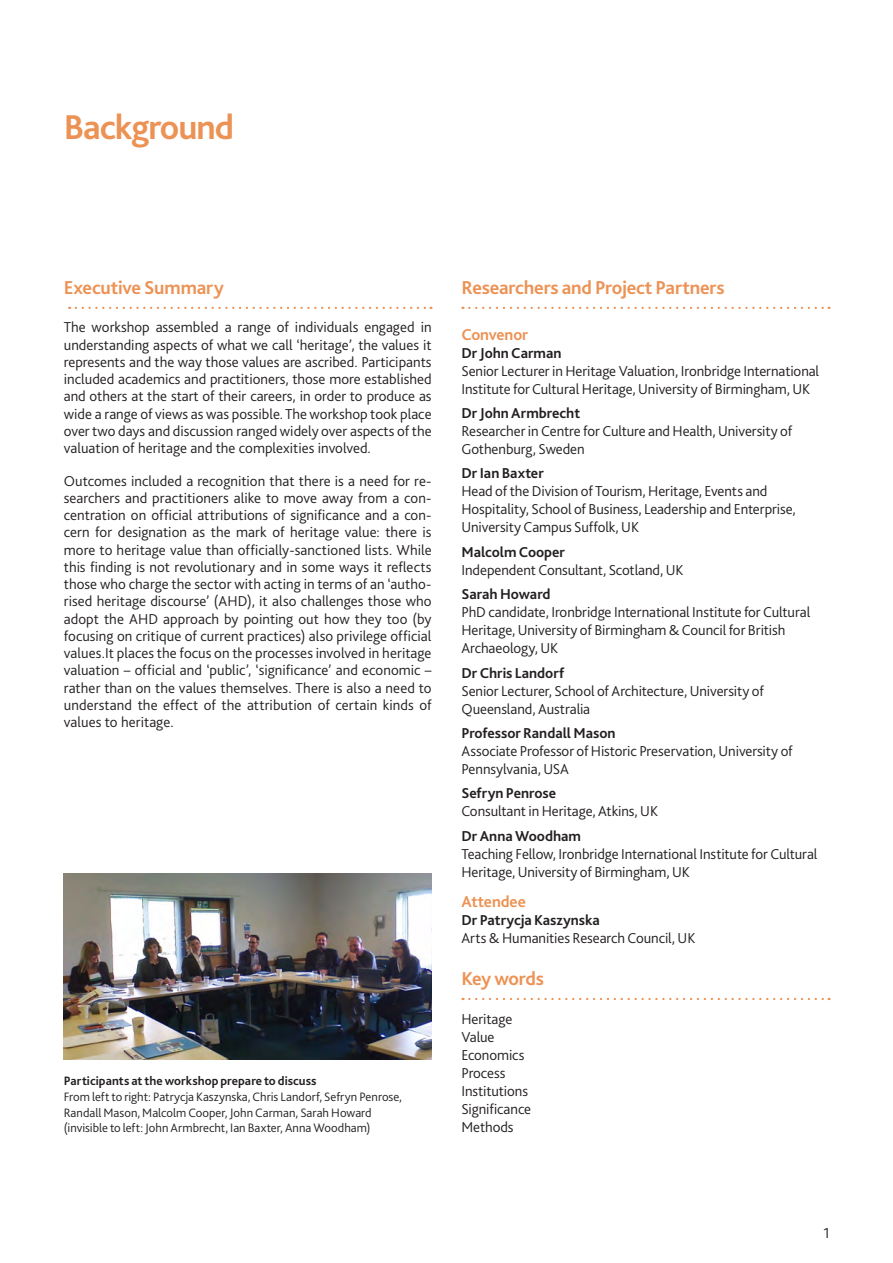
<style>
.page{position:relative;width:893px;height:1263px;background:#fff}
.page>*{position:absolute;margin:0;border:0;box-sizing:border-box;transform-origin:0 0}
.Heading{font:700 36px "Bliss 2";letter-spacing:-.03em;color:#ec9254}
.Subheading{font:700 19.5px "Bliss 2";letter-spacing:-.01em;color:#ec9254}
.Sub_sub_head{font:700 16.5px "Bliss 2";letter-spacing:-.005em;color:#ec9254}
.Copy{font:300 15px/18px "Bliss 2";letter-spacing:-.005em;color:#231f20}
.t1{font:300 12.75px/15.8px "Bliss 2";color:#231f20}
.t2{font:700 12.75px "Bliss 2";letter-spacing:.005em;color:#231f20}
.s1{font-weight:700}
</style>
<div class="page">
<svg style="left:76px;top:307px;width:355px;height:2px"></svg>
<svg style="left:469px;top:307px;width:361px;height:2px"></svg>
<svg style="left:469px;top:998px;width:361px;height:2px"></svg>
<img style="left:64px;top:874px;width:368px;height:185px">
<p class="Heading" style="left:64px;top:104px;width:172px">Background</p>
<p class="Subheading" style="left:64px;top:275px;width:162px">Executive Summary</p>
<p class="Copy" style="left:64px;top:318px;width:369px;line-height:17.2px;text-align:justify">The workshop assembled a range of individuals engaged in understanding aspects of what we call ‘heritage’, the values it represents and the way those values are ascribed. Participants included academics and practitioners, those more established and others at the start of their careers, in order to produce as wide a range of views as was possible. The workshop took place over two days and discussion ranged widely over aspects of the valuation of heritage and the complexities involved.</p>
<p class="Copy" style="left:64px;top:471px;width:369px;line-height:17.2px;text-align:justify">Outcomes included a recognition that there is a need for re&shy;searchers and practitioners alike to move away from a con&shy;centration on official attributions of significance and a con&shy;cern for designation as the mark of heritage value: there is more to heritage value than officially-sanctioned lists. While this finding is not revolutionary and in some ways it reflects those who charge the sector with acting in terms of an ‘autho&shy;rised heritage discourse’ (AHD), it also challenges those who adopt the AHD approach by pointing out how they too (by focusing on critique of current practices) also privilege official values.It places the focus on the processes involved in heritage valuation – official and ‘public’, ‘significance’ and economic – rather than on the values themselves. There is also a need to understand the effect of the attribution of certain kinds of values to heritage.</p>
<p class="t2" style="left:64px;top:1073px;width:254px">Participants at the workshop prepare to discuss</p>
<p class="t1" style="left:64px;top:1088px;width:340px">From left to right: Patrycja Kaszynska, Chris Landorf, Sefryn Penrose,<br>Randall Mason, Malcolm Cooper, John Carman, Sarah Howard (invisible to left: John Armbrecht, Ian Baxter, Anna Woodham)</p>
<p class="Subheading" style="left:461px;top:275px;width:265px">Researchers and Project Partners</p>
<p class="Sub_sub_head" style="left:461px;top:324px;width:68px">Convenor</p>
<p class="Copy" style="left:461px;top:343px;width:359px"><span class="s1">Dr John Carman<br></span>Senior Lecturer in Heritage Valuation, Ironbridge International<br>Institute for Cultural Heritage, University of Birmingham, UK</p>
<p class="Copy" style="left:461px;top:404px;width:332px"><span class="s1">Dr John Armbrecht<br></span>Researcher in Centre for Culture and Health, University of<br>Gothenburg, Sweden</p>
<p class="Copy" style="left:461px;top:464px;width:336px"><span class="s1">Dr Ian Baxter<br></span>Head of the Division of Tourism, Heritage, Events and Hospitality, School of Business, Leadership and Enterprise, University Campus Suffolk, UK</p>
<p class="Copy" style="left:461px;top:542px;width:224px"><span class="s1">Malcolm Cooper<br></span>Independent Consultant, Scotland, UK</p>
<p class="Copy" style="left:461px;top:585px;width:350px"><span class="s1">Sarah Howard<br></span>PhD candidate, Ironbridge International Institute for Cultural Heritage, University of Birmingham &amp; Council for British Archaeology, UK</p>
<p class="Copy" style="left:461px;top:663px;width:304px"><span class="s1">Dr Chris Landorf<br></span>Senior Lecturer, School of Architecture, University of<br>Queensland, Australia</p>
<p class="Copy" style="left:461px;top:723px;width:333px"><span class="s1">Professor Randall Mason<br></span>Associate Professor of Historic Preservation, University of<br>Pennsylvania, USA</p>
<p class="Copy" style="left:461px;top:784px;width:198px"><span class="s1">Sefryn Penrose<br></span>Consultant in Heritage, Atkins, UK</p>
<p class="Copy" style="left:461px;top:826px;width:358px"><span class="s1">Dr Anna Woodham<br></span>Teaching Fellow, Ironbridge International Institute for Cultural<br>Heritage, University of Birmingham, UK</p>
<p class="Sub_sub_head" style="left:461px;top:892px;width:66px">Attendee</p>
<p class="Copy" style="left:461px;top:911px;width:235px"><span class="s1">Dr Patrycja Kaszynska<br></span>Arts &amp; Humanities Research Council, UK</p>
<p class="Subheading" style="left:461px;top:966px;width:84px">Key words</p>
<p class="Copy" style="left:461px;top:1010px;width:71px">Heritage<br>Value<br>Economics<br>Process<br>Institutions<br>Significance<br>Methods</p>
<p class="Copy" style="left:824px;top:1224px;width:8px">1</p>
</div>
